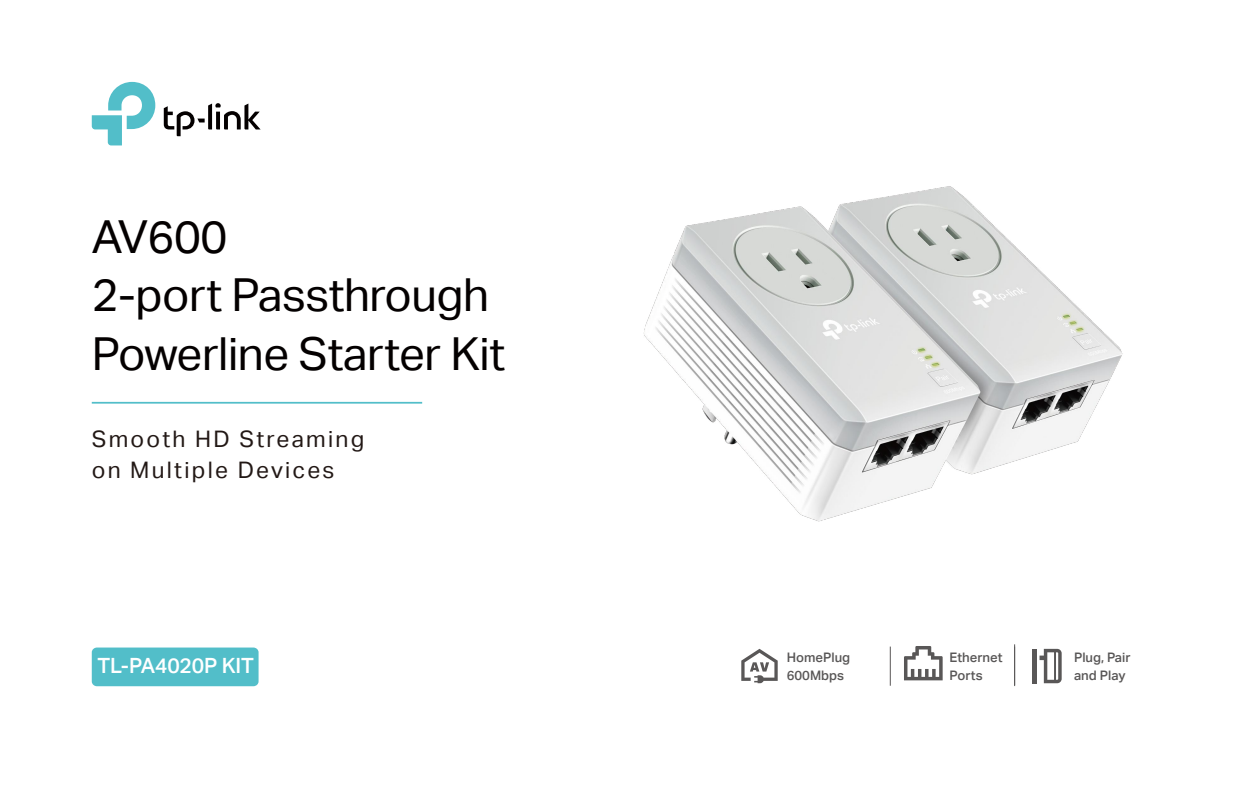
<style>
.page{position:relative;width:1260px;height:788px;background:#fff}
.page>*{position:absolute;margin:0;border:0;box-sizing:border-box;transform-origin:0 0}
.t1{font:45.5px/58.6px "TP Link Aktiv Regular";letter-spacing:-.01em;color:#040000}
.t2{font:22.75px/30.9px "TP Link Aktiv Regular";letter-spacing:.1em;color:#221815}
.t3{font:21px "TP Link Aktiv Medium";letter-spacing:-.01em;color:#fff}
.t4{font:13.12px/17.5px "TP Link Aktiv Medium";color:#595757}
</style>
<div class="page">
<div style="left:92px;top:647px;width:167px;height:39px;background:#52bec9;border-radius:5px"></div>
<svg style="left:92px;top:82px;width:63px;height:63px"></svg>
<svg style="left:164px;top:103px;width:97px;height:33px"></svg>
<hr style="left:92px;top:402px;width:330px;height:1px;background:#52bec9">
<hr style="left:890px;top:646px;width:1px;height:39px;background:#595757">
<hr style="left:1014px;top:644px;width:1px;height:42px;background:#595757">
<svg style="left:904px;top:646px;width:39px;height:34px"></svg>
<svg style="left:1040px;top:648px;width:22px;height:35px"></svg>
<hr style="left:1033px;top:648px;width:4px;height:35px;background:#595757">
<img style="left:643px;top:186px;width:480px;height:336px">
<svg style="left:741px;top:648px;width:37px;height:35px"></svg>
<h1 class="t1" style="left:92px;top:207px;width:415px">AV600<br>2-port Passthrough<br>Powerline Starter Kit</h1>
<h2 class="t2" style="left:92px;top:424px;width:274px">Smooth HD Streaming on Multiple Devices</h2>
<h3 class="t3" style="left:97px;top:653px;width:158px">TL-PA4020P KIT</h3>
<p class="t4" style="left:787px;top:649px;width:65px">HomePlug<br>600Mbps</p>
<p class="t4" style="left:1074px;top:649px;width:58px">Plug, Pair and Play</p>
<p class="t4" style="left:950px;top:649px;width:55px">Ethernet<br>Ports</p>
</div>
